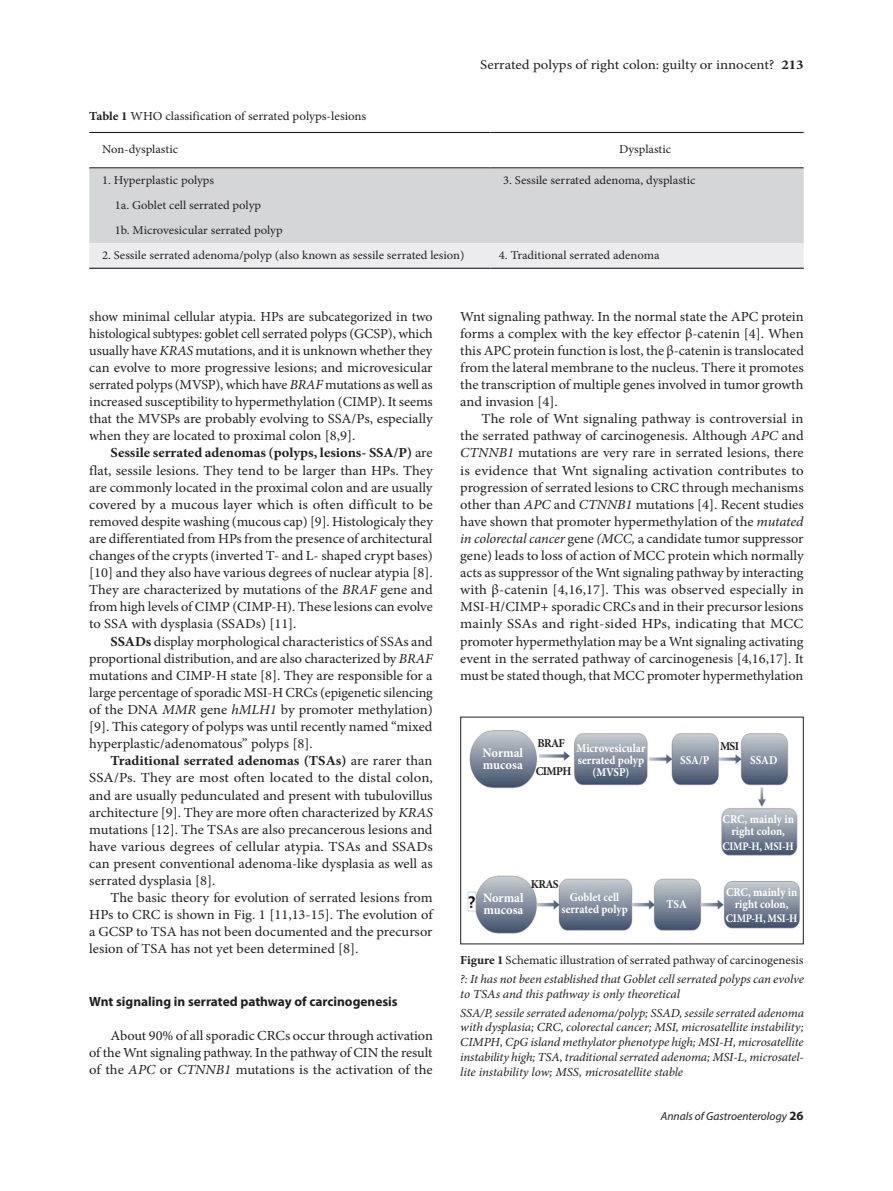
<style>
.page{position:relative;width:893px;height:1191px;background:#fff}
.page>*{position:absolute;margin:0;border:0;box-sizing:border-box;transform-origin:0 0}
.t1{font:13.8px/17.1px "Minion Pro";letter-spacing:-.005em;color:#231f20;text-align:justify;scale:1.05 1}
.t2{font:13.8px/17.1px "Minion Pro";letter-spacing:-.005em;color:#231f20;text-align:justify;scale:1.07 1}
.t3{font:13.8px/17.1px "Minion Pro";letter-spacing:-.005em;color:#231f20;text-align:justify;scale:1.04 1}
.t4{font:13.8px/17.1px "Minion Pro";letter-spacing:-.005em;color:#231f20;text-align:justify}
.t5{font:13.5px "Minion Pro";color:#231f20;scale:1.1 1}
.t6{font:700 13.35px "Myriad Pro";color:#231f20}
.t7{font:700 13.05px/12px "Minion Pro";letter-spacing:-.005em;color:#fff;scale:.96 1}
.t8{font:italic 12.3px/14.7px "Minion Pro";letter-spacing:-.01em;color:#231f20;scale:1.05 1}
.t9{font:12.3px "Minion Pro";color:#231f20;scale:1.05 1}
.t10{font:12px/25px "Minion Pro";color:#231f20;scale:1.05 1}
.t11{font:700 12px/12px "Minion Pro";color:#fff;text-align:center;scale:.92 1}
.t12{font:700 12px "Minion Pro";letter-spacing:-.055em;color:#231f20;scale:.96 1}
.t13{font:italic 11.55px "Myriad Pro";color:#231f20}
.t14{font:700 11.55px "Minion Pro";letter-spacing:-.02em;color:#fff;scale:.92 1}
.s1{font-weight:700}
.s2{font-style:italic}
.s3{font-weight:700;font-style:normal}
.s4{font-style:normal}
.s5{font-weight:700;font-style:normal;font-size:12.75px}
</style>
<div class="page">
<div style="left:89px;top:168px;width:715px;height:75px;background:#d5d6d8"></div>
<div style="left:89px;top:243px;width:715px;height:25px;background:#ececee"></div>
<hr style="left:89px;top:132px;width:401px;height:1px;background:#231f20">
<hr style="left:490px;top:132px;width:314px;height:1px;background:#231f20">
<hr style="left:89px;top:268px;width:401px;height:1px;background:#231f20">
<hr style="left:490px;top:268px;width:314px;height:1px;background:#231f20">
<hr style="left:89px;top:167px;width:401px;height:1px;background:#231f20">
<hr style="left:490px;top:167px;width:314px;height:1px;background:#231f20">
<img style="left:467px;top:730px;width:333px;height:204px">
<div style="left:460px;top:716px;width:344px;height:228px;border:1px solid #231f20"></div>
<p class="t5" style="left:480px;top:56px;width:296px">Serrated polyps of right colon: guilty or innocent? <span class="s1">213</span></p>
<p class="t9" style="left:89px;top:107px;width:265px"><span class="s1">Table 1</span> WHO classification of serrated polyps-lesions</p>
<p class="t10" style="left:102px;top:136px;width:74px">Non-dysplastic</p>
<p class="t10" style="left:619px;top:136px;width:51px">Dysplastic</p>
<p class="t10" style="left:102px;top:168px;width:108px">1. Hyperplastic polyps</p>
<p class="t10" style="left:503px;top:168px;width:185px">3. Sessile serrated adenoma, dysplastic</p>
<p class="t10" style="left:115px;top:193px;width:161px">1a. Goblet cell serrated polyp<br>1b. Microvesicular serrated polyp</p>
<p class="t10" style="left:102px;top:243px;width:347px">2. Sessile serrated adenoma/polyp (also known as sessile serrated lesion)</p>
<p class="t10" style="left:499px;top:243px;width:154px">4. Traditional serrated adenoma</p>
<p class="t4" style="left:89px;top:308px;width:345px">show minimal cellular atypia. HPs are subcategorized in two histological subtypes: goblet cell serrated polyps (GCSP), which usually have <span class="s2">KRAS</span> mutations, and it is unknown whether they can evolve to more progressive lesions; and microvesicular serrated polyps (MVSP), which have <span class="s2">BRAF</span> mutations as well as increased susceptibility to hypermethylation (CIMP). It seems that the MVSPs are probably evolving to SSA/Ρs, especially when they are located to proximal colon [8,9].</p>
<p class="t1" style="left:89px;top:444px;width:329px;text-indent:21px"><span class="s1">Sessile serrated adenomas (polyps, lesions- SSA/P)</span> are flat, sessile lesions. They tend to be larger than HPs. They are commonly located in the proximal colon and are usually covered by a mucous layer which is often difficult to be removed despite washing (mucous cap) [9]. Histologicaly they are differentiated from HPs from the presence of architectural changes of the crypts (inverted T- and L- shaped crypt bases) [10] and they also have various degrees of nuclear atypia [8].<br>They are characterized by mutations of the <span class="s2">BRAF</span> gene and from high levels of CIMP (CIMP-Η). These lesions can evolve to SSA with dysplasia (SSADs) [11].</p>
<p class="t3" style="left:89px;top:632px;width:332px;text-indent:21px"><span class="s1">SSADs</span> display morphological characteristics of SSAs and proportional distribution, and are also characterized by <span class="s2">BRAF </span>mutations and CIMP-H state [8]. They are responsible for a large percentage of sporadic MSI-H CRCs (epigenetic silencing of the DNA <span class="s2">MMR</span> gene <span class="s2">hMLH1</span> by promoter methylation) [9]. This category of polyps was until recently named “mixed hyperplastic/adenomatous” polyps [8].</p>
<p class="t1" style="left:89px;top:752px;width:329px;text-indent:21px"><span class="s1">Traditional serrated adenomas (TSAs)</span> are rarer than SSA/Ps. They are most often located to the distal colon, and are usually pedunculated and present with tubulovillus architecture [9]. They are more often characterized by <span class="s2">KRAS </span>mutations [12]. The TSAs are also precancerous lesions and have various degrees of cellular atypia. TSAs and SSADs can present conventional adenoma-like dysplasia as well as serrated dysplasia [8].</p>
<p class="t1" style="left:89px;top:889px;width:329px;text-indent:21px">The basic theory for evolution of serrated lesions from HPs to CRC is shown in Fig. 1 [11,13-15]. The evolution of a GCSP to TSA has not been documented and the precursor lesion of TSA has not yet been determined [8].</p>
<p class="t6" style="left:89px;top:992px;width:310px">Wnt signaling in serrated pathway of carcinogenesis</p>
<p class="t3" style="left:89px;top:1027px;width:332px;text-indent:21px">About 90% of all sporadic CRCs occur through activation of the Wnt signaling pathway. In the pathway of CIN the result of the <span class="s2">APC</span> or <span class="s2">CTNNB1</span> mutations is the activation of the</p>
<p class="t1" style="left:460px;top:308px;width:329px">Wnt signaling pathway. In the normal state the APC protein forms a complex with the key effector β-catenin [4]. When this APC protein function is lost, the β-catenin is translocated from the lateral membrane to the nucleus. There it promotes the transcription of multiple genes involved in tumor growth and invasion [4].</p>
<p class="t2" style="left:460px;top:410px;width:323px;text-indent:21px">The role of Wnt signaling pathway is controversial in the serrated pathway of carcinogenesis. Although <span class="s2">APC</span> and <span class="s2">CTNNB1</span> mutations are very rare in serrated lesions, there is evidence that Wnt signaling activation contributes to progression of serrated lesions to CRC through mechanisms other than <span class="s2">APC</span> and <span class="s2">CTNNB1</span> mutations [4]. Recent studies have shown that promoter hypermethylation of the <span class="s2">mutated in colorectal cancer</span> gene <span class="s2">(MCC,</span> a candidate tumor suppressor gene) leads to loss of action of MCC protein which normally acts as suppressor of the Wnt signaling pathway by interacting with β-catenin [4,16,17]. This was observed especially in MSI-H/CIMP+ sporadic CRCs and in their precursor lesions mainly SSAs and right-sided HPs, indicating that MCC promoter hypermethylation may be a Wnt signaling activating event in the serrated pathway of carcinogenesis [4,16,17]. It must be stated though, that MCC promoter hypermethylation</p>
<p class="t12" style="left:537px;top:734px;width:30px">BRAF</p>
<p class="t12" style="left:536px;top:763px;width:39px">CIMPH</p>
<p class="t11" style="left:576px;top:742px;width:76px">Microvesicular</p>
<p class="t12" style="left:720px;top:737px;width:21px">MSI</p>
<p class="t11" style="left:578px;top:754px;width:74px">serrated polyp (MVSP)</p>
<p class="t11" style="left:723px;top:813px;width:79px">CRC, mainly in right colon,</p>
<p class="t14" style="left:722px;top:837px;width:79px">CIMP-H, MSI-H</p>
<p class="t11" style="left:726px;top:885px;width:79px">CRC, mainly in right colon,</p>
<p class="t14" style="left:726px;top:910px;width:79px">CIMP-H, MSI-H</p>
<p class="t7" style="left:483px;top:746px;width:44px">Normal mucosa</p>
<p class="t11" style="left:680px;top:753px;width:33px">SSA/P</p>
<p class="t11" style="left:750px;top:753px;width:31px">SSAD</p>
<p class="t12" style="left:531px;top:875px;width:30px">KRAS</p>
<p class="t11" style="left:561px;top:891px;width:74px">Goblet cell serrated polyp</p>
<p class="t7" style="left:483px;top:892px;width:44px">Normal mucosa</p>
<p class="t11" style="left:666px;top:898px;width:24px">TSA</p>
<p class="t8" style="left:460px;top:950px;width:329px;line-height:19px"><span class="s3">Figure 1</span> <span class="s4">Schematic illustration of serrated pathway of carcinogenesis </span>?: It has not been established that Goblet cell serrated polyps can evolve</p>
<p class="t8" style="left:460px;top:984px;width:329px;line-height:19px">to TSAs and this pathway is only theoretical<br>SSA/P, sessile serrated adenoma/polyp; SSAD, sessile serrated adenoma</p>
<p class="t8" style="left:460px;top:1020px;width:329px;text-align:justify">with dysplasia; CRC, colorectal cancer; MSI, microsatellite instability; CIMPH, CpG island methylator phenotype high; MSI-H, microsatellite instability high; TSA, traditional serrated adenoma; MSI-L, microsatel&shy;lite instability low; MSS, microsatellite stable</p>
<p class="t13" style="left:661px;top:1108px;width:144px">Annals of Gastroenterology <span class="s5">26</span></p>
</div>
